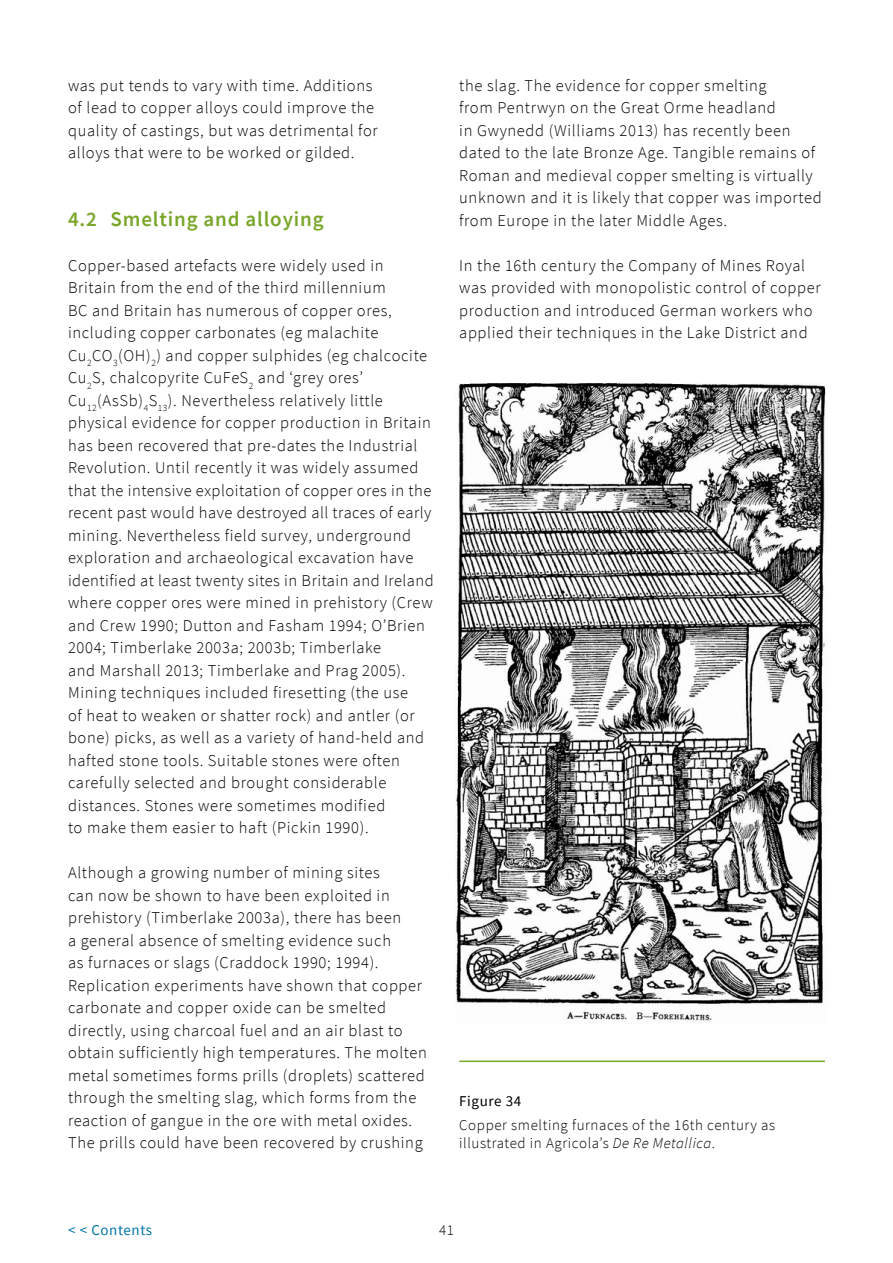
<style>
.page{position:relative;width:893px;height:1263px;background:#fff}
.page>*{position:absolute;margin:0;border:0;box-sizing:border-box;transform-origin:0 0}
.Heading_1{font:600 21px "Source Sans Pro";letter-spacing:.04em;color:#79a629}
.Body_text{font:300 16.5px/22.5px "Source Sans Pro";letter-spacing:.04em;color:#000}
.IMAGE_text{font:300 15px/18px "Source Sans Pro";letter-spacing:.04em;color:#000}
.t1{font:15px "Source Sans Pro";letter-spacing:.04em;color:#0075a7}
.IMAGE_heading{font:15px "Source Sans Pro";letter-spacing:.04em;color:#000}
.s1{font-style:italic}
</style>
<div class="page">
<img style="left:455px;top:384px;width:371px;height:638px">
<hr style="left:459px;top:1060px;width:366px;height:2px;background:#79a629">
<p class="Body_text" style="left:68px;top:74px;width:311px">was put tends to vary with time. Additions of lead to copper alloys could improve the quality of castings, but was detrimental for alloys that were to be worked or gilded.</p>
<p class="Heading_1" style="left:68px;top:205px;width:257px">4.2 Smelting and alloying</p>
<p class="Body_text" style="left:68px;top:254px;width:367px">Copper-based artefacts were widely used in Britain from the end of the third millennium<br>BC and Britain has numerous of copper ores, including copper carbonates (eg malachite Cu<sub>2</sub>CO<sub>3</sub>(OH)<sub>2</sub>) and copper sulphides (eg chalcocite Cu<sub>2</sub>S, chalcopyrite CuFeS<sub>2</sub> and ‘grey ores’ Cu<sub>12</sub>(AsSb)<sub>4</sub>S<sub>13</sub>). Nevertheless relatively little physical evidence for copper production in Britain has been recovered that pre-dates the Industrial Revolution. Until recently it was widely assumed that the intensive exploitation of copper ores in the recent past would have destroyed all traces of early mining. Nevertheless field survey, underground exploration and archaeological excavation have identified at least twenty sites in Britain and Ireland where copper ores were mined in prehistory (Crew and Crew 1990; Dutton and Fasham 1994; O’Brien 2004; Timberlake 2003a; 2003b; Timberlake<br>and Marshall 2013; Timberlake and Prag 2005).<br>Mining techniques included firesetting (the use<br>of heat to weaken or shatter rock) and antler (or bone) picks, as well as a variety of hand-held and hafted stone tools. Suitable stones were often carefully selected and brought considerable distances. Stones were sometimes modified<br>to make them easier to haft (Pickin 1990).</p>
<p class="Body_text" style="left:68px;top:861px;width:360px">Although a growing number of mining sites<br>can now be shown to have been exploited in prehistory (Timberlake 2003a), there has been<br>a general absence of smelting evidence such<br>as furnaces or slags (Craddock 1990; 1994).<br>Replication experiments have shown that copper carbonate and copper oxide can be smelted directly, using charcoal fuel and an air blast to obtain sufficiently high temperatures. The molten metal sometimes forms prills (droplets) scattered through the smelting slag, which forms from the reaction of gangue in the ore with metal oxides.<br>The prills could have been recovered by crushing</p>
<p class="Body_text" style="left:459px;top:74px;width:364px">the slag. The evidence for copper smelting<br>from Pentrwyn on the Great Orme headland<br>in Gwynedd (Williams 2013) has recently been dated to the late Bronze Age. Tangible remains of Roman and medieval copper smelting is virtually unknown and it is likely that copper was imported from Europe in the later Middle Ages.</p>
<p class="Body_text" style="left:459px;top:254px;width:363px">In the 16th century the Company of Mines Royal was provided with monopolistic control of copper production and introduced German workers who applied their techniques in the Lake District and</p>
<p class="IMAGE_heading" style="left:459px;top:1092px;width:64px">Figure 34</p>
<p class="IMAGE_text" style="left:459px;top:1116px;width:318px">Copper smelting furnaces of the 16th century as illustrated in Agricola’s <span class="s1">De Re Metallica</span>.</p>
<p class="t1" style="left:68px;top:1220px;width:86px">&lt; &lt; Contents</p>
<p class="IMAGE_text" style="left:439px;top:1220px;width:16px">41</p>
</div>
